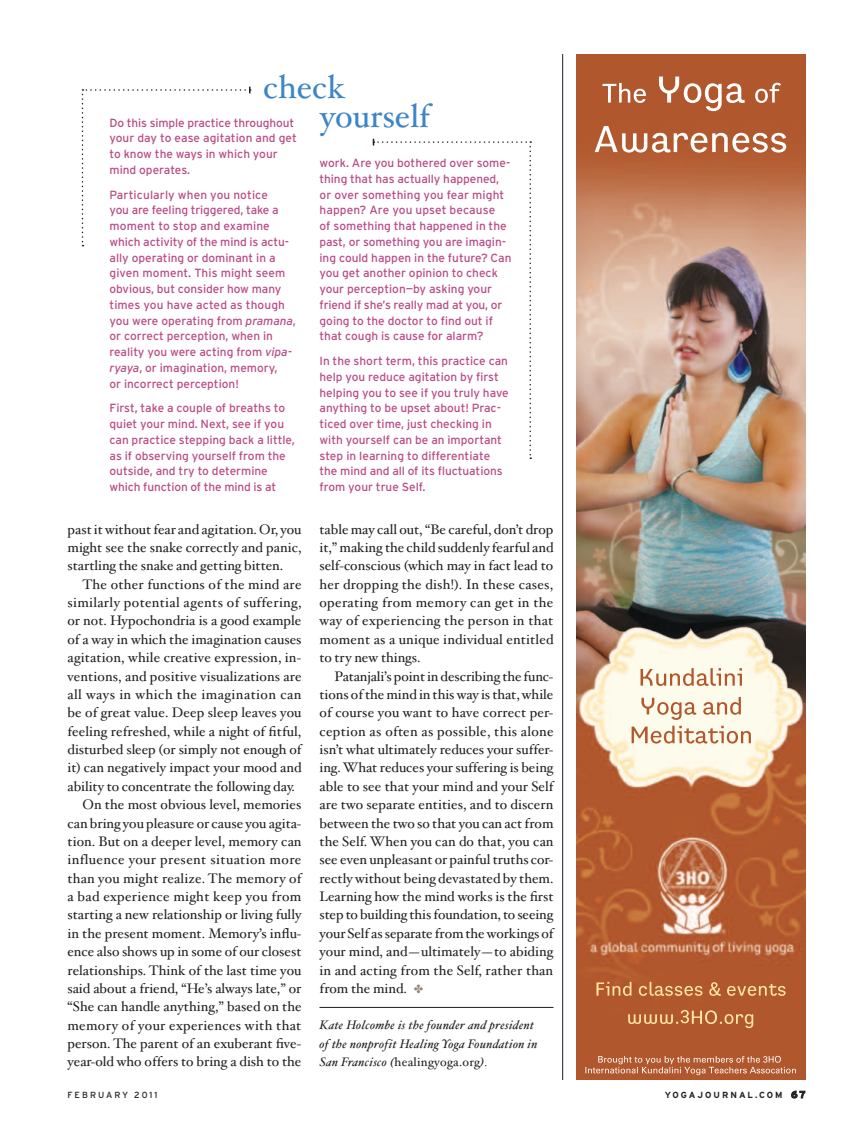
<style>
.page{position:relative;width:864px;height:1134px;background:#fff}
.page>*{position:absolute;margin:0;border:0;box-sizing:border-box;transform-origin:0 0}
.t1{font:33px/28.5px "Hoefler Text";color:#3e85c6}
.t2{font:13.8px/18.3px "Hoefler Text";letter-spacing:.005em;color:#231f20;text-align:justify}
.t3{font:13.8px "Hoefler Text";letter-spacing:.025em;color:#231f20}
.t4{font:13.8px "Hoefler Text";letter-spacing:.03em;color:#231f20}
.t5{font:italic 12.3px/18.5px "Hoefler Text";letter-spacing:.025em;color:#231f20}
.t6{font:11.85px/15.8px "Interstate";color:#b94c85}
.t7{font:700 8.85px "Interstate";letter-spacing:.225em;color:#231f20}
.t8{font:8.85px "Interstate";letter-spacing:.225em;color:#231f20}
.s1{font-style:italic}
.s2{font-style:normal}
.s3{font-size:9.75px}
</style>
<div class="page">
<img style="left:576px;top:54px;width:230px;height:1026px">
<hr style="left:562px;top:54px;width:1px;height:1026px;background:#231f20">
<hr style="left:320px;top:1007px;width:234px;height:1px;background:#231f20">
<svg style="left:82px;top:87px;width:169px;height:159px"></svg>
<svg style="left:373px;top:139px;width:158px;height:320px"></svg>
<svg style="left:791px;top:1091px;width:14px;height:7px"></svg>
<h1 class="t1" style="left:320px;top:74px;width:111px;text-indent:-57px">check yourself</h1>
<p class="t6" style="left:110px;top:114px;width:189px">Do this simple practice throughout your day to ease agitation and get to know the ways in which your mind operates.</p>
<p class="t6" style="left:110px;top:186px;width:188px">Particularly when you notice<br>you are feeling triggered, take a moment to stop and examine which activity of the mind is actu&shy;ally operating or dominant in a given moment. This might seem obvious, but consider how many times you have acted as though you were operating from <span class="s1">pramana</span>, or correct perception, when in reality you were acting from <span class="s1">vipa&shy;ryaya</span>, or imagination, memory,<br>or incorrect perception!</p>
<p class="t6" style="left:110px;top:400px;width:187px">First, take a couple of breaths to quiet your mind. Next, see if you can practice stepping back a little, as if observing yourself from the outside, and try to determine which function of the mind is at</p>
<p class="t6" style="left:320px;top:155px;width:194px">work. Are you bothered over some&shy;thing that has actually happened, or over something you fear might happen? Are you upset because<br>of something that happened in the past, or something you are imagin&shy;ing could happen in the future? Can you get another opinion to check your perception—by asking your friend if she’s really mad at you, or going to the doctor to find out if that cough is cause for alarm?</p>
<p class="t6" style="left:320px;top:353px;width:191px">In the short term, this practice can help you reduce agitation by first helping you to see if you truly have anything to be upset about! Prac&shy;ticed over time, just checking in with yourself can be an important step in learning to differentiate the mind and all of its fluctuations from your true Self.</p>
<p class="t2" style="left:68px;top:520px;width:236px">past it without fear and agitation. Or, you might see the snake correctly and panic, startling the snake and getting bitten.</p>
<p class="t2" style="left:82px;top:575px;width:221px">The other functions of the mind are</p>
<p class="t3" style="left:68px;top:594px;width:236px">similarly potential agents of suffering,</p>
<p class="t2" style="left:68px;top:612px;width:235px">or not. Hypochondria is a good example</p>
<p class="t2" style="left:68px;top:631px;width:235px">of a way in which the imagination causes</p>
<p class="t2" style="left:68px;top:649px;width:233px">agitation, while creative expression, in--</p>
<p class="t2" style="left:68px;top:667px;width:236px">ventions, and positive visualizations are</p>
<p class="t4" style="left:68px;top:686px;width:235px">all ways in which the imagination can</p>
<p class="t2" style="left:68px;top:704px;width:236px">be of great value. Deep sleep leaves you</p>
<p class="t2" style="left:68px;top:722px;width:235px">feeling refreshed, while a night of fitful,</p>
<p class="t2" style="left:68px;top:741px;width:236px">disturbed sleep (or simply not enough of</p>
<p class="t2" style="left:68px;top:759px;width:236px">it) can negatively impact your mood and</p>
<p class="t2" style="left:68px;top:777px;width:229px">ability to concentrate the following day.</p>
<p class="t2" style="left:82px;top:796px;width:220px">On the most obvious level, memories</p>
<p class="t2" style="left:68px;top:814px;width:236px">can bring you pleasure or cause you agita-</p>
<p class="t2" style="left:68px;top:833px;width:236px">tion. But on a deeper level, memory can</p>
<p class="t4" style="left:68px;top:851px;width:235px">influence your present situation more</p>
<p class="t2" style="left:68px;top:869px;width:236px">than you might realize. The memory of</p>
<p class="t3" style="left:68px;top:888px;width:235px">a bad experience might keep you from</p>
<p class="t2" style="left:68px;top:906px;width:236px">starting a new relationship or living fully</p>
<p class="t2" style="left:68px;top:924px;width:236px">in the present moment. Memory’s influ-</p>
<p class="t2" style="left:68px;top:943px;width:235px">ence also shows up in some of our closest</p>
<p class="t2" style="left:68px;top:961px;width:235px">relationships. Think of the last time you</p>
<p class="t2" style="left:68px;top:980px;width:235px">said about a friend, “He’s always late,” or</p>
<p class="t2" style="left:68px;top:998px;width:236px">“She can handle anything,” based on the</p>
<p class="t3" style="left:68px;top:1017px;width:235px">memory of your experiences with that</p>
<p class="t2" style="left:68px;top:1035px;width:235px">person. The parent of an exuberant five-</p>
<p class="t2" style="left:68px;top:1053px;width:235px">year-old who offers to bring a dish to the</p>
<p class="t2" style="left:320px;top:520px;width:236px">table may call out, “Be careful, don’t drop it,” making the child suddenly fearful and self-conscious (which may in fact lead to her dropping the dish!). In these cases, operating from memory can get in the way of experiencing the person in that moment as a unique individual entitled to try new things.</p>
<p class="t2" style="left:320px;top:667px;width:236px;text-indent:15px">Patanjali’s point in describing the func&shy;tions of the mind in this way is that, while of course you want to have correct per&shy;ception as often as possible, this alone isn’t what ultimately reduces your suffer&shy;ing. What reduces your suffering is being able to see that your mind and your Self are two separate entities, and to discern between the two so that you can act from the Self. When you can do that, you can see even unpleasant or painful truths cor&shy;rectly without being devastated by them.<br>Learning how the mind works is the first step to building this foundation, to seeing your Self as separate from the workings of your mind, and—ultimately—to abiding in and acting from the Self, rather than from the mind.</p>
<p class="t5" style="left:320px;top:1016px;width:219px">Kate Holcombe is the founder and president of the nonprofit Healing Yoga Foundation in<br>San Francisco (<span class="s2">healingyoga.org</span>).</p>
<p class="t8" style="left:68px;top:1090px;width:92px">f ebruary 2011</p>
<p class="t7" style="left:665px;top:1090px;width:142px">YOGAJOURNAL.COM <span class="s3">67</span></p>
</div>
